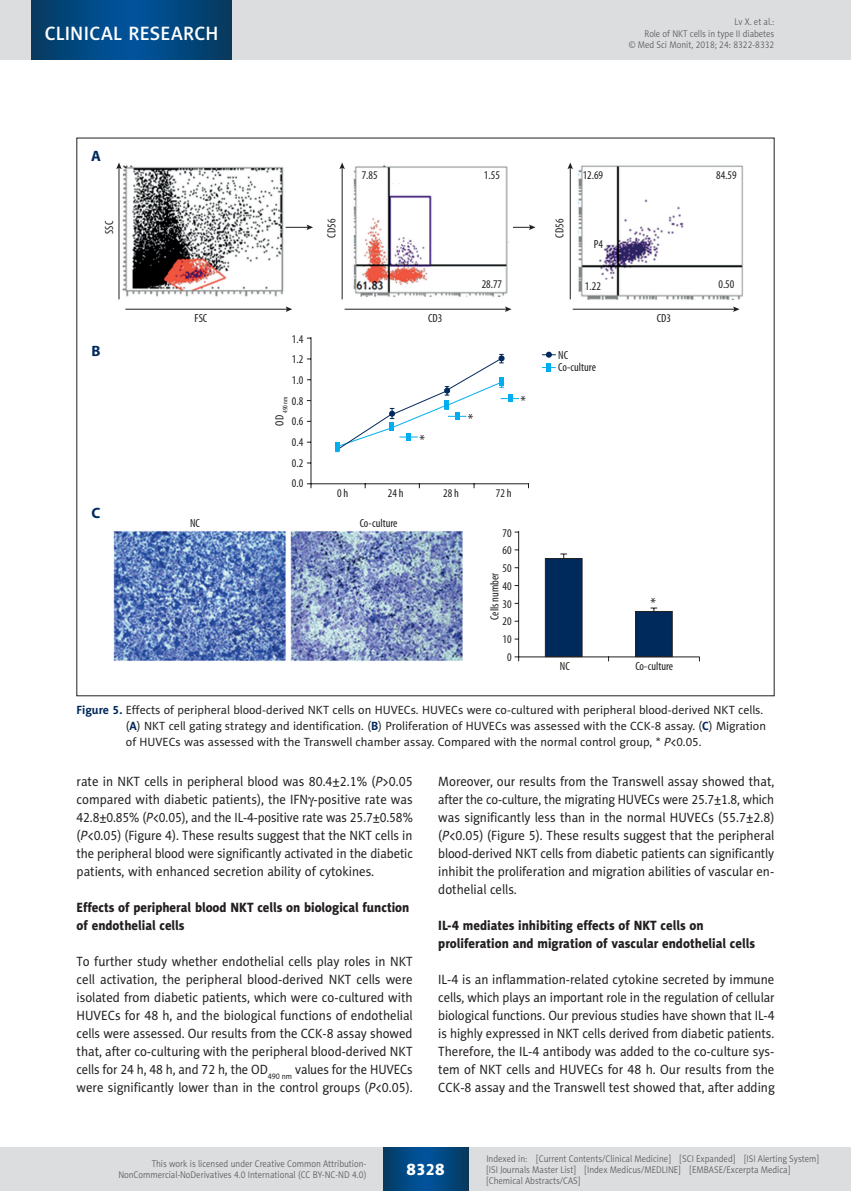
<style>
.page{position:relative;width:851px;height:1191px;background:#fff}
.page>*{position:absolute;margin:0;border:0;box-sizing:border-box;transform-origin:0 0}
.t1{font:19.5px "Naomi Sans EFN Medium";letter-spacing:.015em;color:#fff}
.t2{font:16.5px "Naomi Sans EFN Heavy";color:#fff}
.t3{font:700 15px "Myriad Pro";color:#00295c}
.t4{font:condensed 14.7px "Myriad Pro";color:#231f20}
.MSM_Body{font:13.5px/18px "Naomi Sans EFN";color:#231f20;text-align:justify;scale:.95 1}
.MSM_Headline_2{font:13.5px/18px "Naomi Sans EFN Heavy";color:#231f20;scale:.95 1}
.MSM_Rycina_tytul{font:12px/15.8px "Naomi Sans EFN";color:#231f20}
.t5{font:condensed 11.85px/17.7px "Myriad Pro";color:#231f20;text-align:center}
.t6{font:9.75px/11.2px "Naomi Sans EFN Light";color:#57585a;text-align:right;scale:.9 1}
.t7{font:condensed 6.9px "Myriad Pro";color:#231f20}
.s1{font-weight:700;color:#00295c}
.s2{font-style:italic}
.s3{font-family:"Standard Sym L"}
</style>
<div class="page">
<img style="left:118px;top:162px;width:626px;height:138px">
<img style="left:113px;top:530px;width:350px;height:131px">
<hr style="left:119px;top:167px;width:1px;height:132px;background:#231f20">
<svg style="left:116px;top:163px;width:6px;height:6px"></svg>
<hr style="left:342px;top:167px;width:1px;height:132px;background:#231f20">
<svg style="left:339px;top:163px;width:6px;height:6px"></svg>
<hr style="left:125px;top:309px;width:163px;height:1px;background:#231f20">
<svg style="left:286px;top:306px;width:6px;height:6px"></svg>
<hr style="left:344px;top:309px;width:163px;height:1px;background:#231f20">
<svg style="left:505px;top:306px;width:6px;height:6px"></svg>
<hr style="left:569px;top:167px;width:1px;height:132px;background:#231f20">
<svg style="left:567px;top:163px;width:6px;height:6px"></svg>
<hr style="left:572px;top:309px;width:163px;height:1px;background:#231f20">
<svg style="left:733px;top:306px;width:6px;height:6px"></svg>
<svg style="left:285px;top:224px;width:28px;height:6px"></svg>
<svg style="left:513px;top:224px;width:22px;height:6px"></svg>
<hr style="left:310px;top:337px;width:1px;height:151px;background:#231f20">
<hr style="left:307px;top:483px;width:221px;height:1px;background:#231f20">
<hr style="left:518px;top:531px;width:1px;height:130px;background:#231f20">
<hr style="left:514px;top:656px;width:185px;height:1px;background:#231f20">
<svg style="left:560px;top:553px;width:7px;height:5px"></svg>
<svg style="left:650px;top:607px;width:7px;height:4px"></svg>
<div style="left:545px;top:558px;width:37px;height:99px;background:#00295c;border:1px solid #231f20"></div>
<div style="left:635px;top:611px;width:37px;height:46px;background:#00295c;border:1px solid #231f20"></div>
<div style="left:546px;top:363px;width:5px;height:8px;background:#00aeef"></div>
<svg style="left:335px;top:354px;width:184px;height:98px"></svg>
<svg style="left:542px;top:352px;width:13px;height:6px"></svg>
<div style="left:0;top:1148px;width:850px;height:43px;background:#dcdddf"></div>
<svg style="left:383px;top:1147px;width:85px;height:43px;background:#02477e"></svg>
<div style="left:0;top:0;width:850px;height:60px;background:#dcdddf"></div>
<hr style="left:850px;top:0;width:1px;height:60px;background:#dcdddf">
<svg style="left:32px;top:0;width:200px;height:60px;background:#02477e"></svg>
<h1 class="t1" style="left:45px;top:22px;width:175px">CLINICAL RESEARCH</h1>
<p class="t6" style="left:628px;top:16px;width:163px">Lv X. et al.:<br>Role of NKT cells in type II diabetes<br>© Med Sci Monit, 2018; 24: 8322-8332</p>
<p class="t3" style="left:91px;top:147px;width:11px">A</p>
<p class="t5" style="left:101px;top:234px;width:14px;rotate:-90deg">SSC</p>
<p class="t3" style="left:91px;top:341px;width:11px">B</p>
<p class="t3" style="left:91px;top:503px;width:10px">C</p>
<p class="t5" style="left:323px;top:238px;width:20px;rotate:-90deg">CD56</p>
<p class="t5" style="left:362px;top:166px;width:17px">7.85</p>
<p class="t5" style="left:484px;top:166px;width:17px">1.55</p>
<p class="t5" style="left:481px;top:276px;width:22px">28.77</p>
<p class="t5" style="left:194px;top:309px;width:14px">FSC</p>
<p class="t5" style="left:292px;top:328px;width:13px;line-height:20.7px;text-align:justify">1.4<br>1.2<br>1.0<br>0.8<br>0.6<br>0.4<br>0.2<br>0.0</p>
<p class="t7" style="left:281px;top:425px;width:30px;rotate:-90deg"><sup>OD</sup> 490 nm</p>
<p class="t5" style="left:428px;top:309px;width:16px">CD3</p>
<p class="t4" style="left:419px;top:432px;width:7px">*</p>
<p class="t4" style="left:468px;top:411px;width:7px">*</p>
<p class="t5" style="left:337px;top:484px;width:13px">0 h</p>
<p class="t5" style="left:388px;top:484px;width:17px">24 h</p>
<p class="t5" style="left:443px;top:484px;width:17px">28 h</p>
<p class="t5" style="left:496px;top:484px;width:17px">72 h</p>
<p class="t5" style="left:190px;top:515px;width:11px">NC</p>
<p class="t5" style="left:359px;top:515px;width:39px">Co-culture</p>
<p class="t5" style="left:502px;top:524px;width:11px">70<br>60<br>50<br>40<br>30<br>20<br>10<br>0</p>
<p class="t5" style="left:486px;top:620px;width:49px;rotate:-90deg">Cells number</p>
<p class="t4" style="left:520px;top:393px;width:7px">*</p>
<p class="t5" style="left:551px;top:238px;width:20px;rotate:-90deg">CD56</p>
<p class="t5" style="left:582px;top:166px;width:22px">12.69</p>
<p class="t5" style="left:716px;top:166px;width:22px">84.59</p>
<p class="t5" style="left:594px;top:235px;width:11px">P4</p>
<p class="t5" style="left:585px;top:277px;width:17px">1.22</p>
<p class="t5" style="left:656px;top:309px;width:16px">CD3</p>
<p class="t5" style="left:718px;top:276px;width:17px">0.50</p>
<p class="t5" style="left:558px;top:349px;width:39px;line-height:11.9px;text-align:left">NC<br>Co-culture</p>
<p class="t4" style="left:650px;top:595px;width:7px">*</p>
<p class="t5" style="left:559px;top:657px;width:11px">NC</p>
<p class="t5" style="left:635px;top:657px;width:39px">Co-culture</p>
<p class="MSM_Rycina_tytul" style="left:126px;top:702px;width:641px;text-indent:-49px"><span class="s1">Figure 5.</span> Effects of peripheral blood-derived NKT cells on HUVECs. HUVECs were co-cultured with peripheral blood-derived NKT cells. (<span class="s1">A</span>) NKT cell gating strategy and identification. (<span class="s1">B</span>) Proliferation of HUVECs was assessed with the CCK-8 assay. (<span class="s1">C</span>) Migration of HUVECs was assessed with the Transwell chamber assay. Compared with the normal control group, * <span class="s2">P</span>&lt;0.05.</p>
<p class="MSM_Body" style="left:77px;top:772px;width:355px">rate in NKT cells in peripheral blood was 80.4±2.1% (<span class="s2">P</span>&gt;0.05 compared with diabetic patients), the IFN<span class="s3">g</span>-positive rate was 42.8±0.85% (<span class="s2">P</span>&lt;0.05), and the IL-4-positive rate was 25.7±0.58% (<span class="s2">P</span>&lt;0.05) (Figure 4). These results suggest that the NKT cells in the peripheral blood were significantly activated in the diabetic patients, with enhanced secretion ability of cytokines.</p>
<p class="MSM_Headline_2" style="left:77px;top:898px;width:352px">Effects of peripheral blood NKT cells on biological function of endothelial cells</p>
<p class="MSM_Body" style="left:77px;top:952px;width:355px">To further study whether endothelial cells play roles in NKT cell activation, the peripheral blood-derived NKT cells were isolated from diabetic patients, which were co-cultured with HUVECs for 48 h, and the biological functions of endothelial cells were assessed. Our results from the CCK-8 assay showed that, after co-culturing with the peripheral blood-derived NKT cells for 24 h, 48 h, and 72 h, the OD<sub>490</sub> <sub>nm</sub> values for the HUVECs were significantly lower than in the control groups (<span class="s2">P</span>&lt;0.05).</p>
<p class="MSM_Body" style="left:438px;top:772px;width:355px">Moreover, our results from the Transwell assay showed that, after the co-culture, the migrating HUVECs were 25.7±1.8, which was significantly less than in the normal HUVECs (55.7±2.8) (<span class="s2">P</span>&lt;0.05) (Figure 5). These results suggest that the peripheral blood-derived NKT cells from diabetic patients can significantly inhibit the proliferation and migration abilities of vascular en&shy;dothelial cells.</p>
<p class="MSM_Headline_2" style="left:438px;top:916px;width:335px">IL-4 mediates inhibiting effects of NKT cells on proliferation and migration of vascular endothelial cells</p>
<p class="MSM_Body" style="left:438px;top:970px;width:355px">IL-4 is an inflammation-related cytokine secreted by immune cells, which plays an important role in the regulation of cellular biological functions. Our previous studies have shown that IL-4 is highly expressed in NKT cells derived from diabetic patients.<br>Therefore, the IL-4 antibody was added to the co-culture sys&shy;tem of NKT cells and HUVECs for 48 h. Our results from the CCK-8 assay and the Transwell test showed that, after adding</p>
<p class="t6" style="left:118px;top:1158px;width:277px">This work is licensed under Creative Common Attribution-<br>NonCommercial-NoDerivatives 4.0 International (CC BY-NC-ND 4.0)</p>
<p class="t2" style="left:406px;top:1159px;width:40px">8328</p>
<p class="t6" style="left:486px;top:1152px;width:371px;text-align:left">Indexed in: [Current Contents/Clinical Medicine] [SCI Expanded] [ISI Alerting System] [ISI Journals Master List] [Index Medicus/MEDLINE] [EMBASE/Excerpta Medica] [Chemical Abstracts/CAS]</p>
</div>
